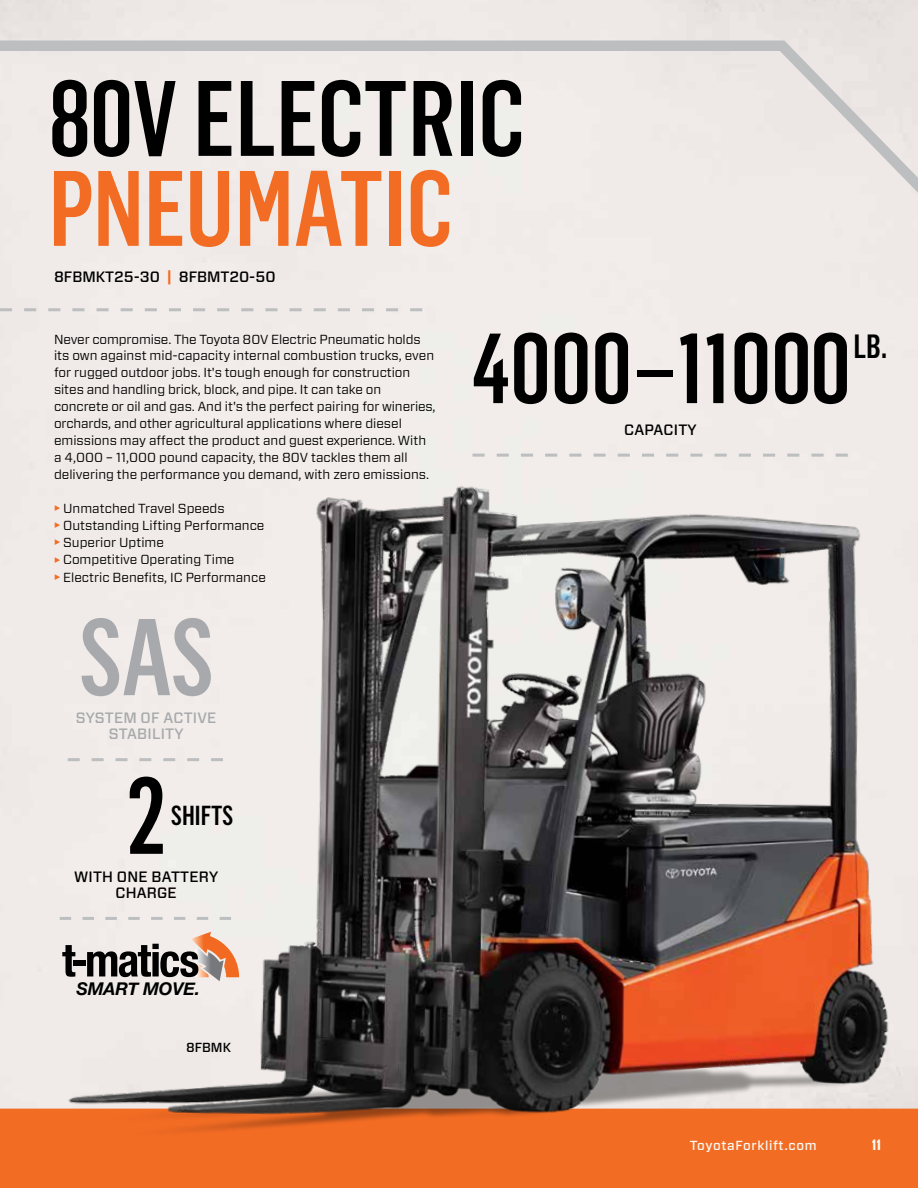
<style>
.page{position:relative;width:918px;height:1188px;background:#fff}
.page>*{position:absolute;margin:0;border:0;box-sizing:border-box;transform-origin:0 0}
.t1{font:500 106.5px "Flama Condensed";color:#a7a9ac}
.t2{font:500 106.5px "Flama Condensed";color:#000}
.t3{font:500 105px "Flama Condensed";color:#000}
.t4{font:500 105px "Flama Condensed";color:#f36c24}
.t5{font:500 97.5px "Flama Condensed";letter-spacing:-.005em;color:#000}
.t6{font:500 33px "Flama Condensed";color:#000}
.t7{font:500 27px "Flama Condensed";color:#000}
.t8{font:italic 700 17.55px "Helvetica Neue";letter-spacing:-.005em;color:#000}
.t9{font:500 15px/16.5px "Forza";letter-spacing:.015em;color:#000;text-align:center}
.t10{font:500 15px/16.5px "Forza";letter-spacing:.015em;color:#a7a9ac;text-align:center}
.t11{font:15px "Numbers Prospekt";color:#fbf9f2}
.t12{font:13.2px/17px "Forza";color:#000}
.t13{font:500 13.2px "Forza";letter-spacing:.05em;color:#fbf9f2}
.t14{font:500 13.2px "Forza";color:#000}
.s1{font-weight:700;color:#f36c24}
.s2{font-family:"Flama Condensed";font-weight:500;font-size:16.5px;color:#f36c24}
</style>
<div class="page">
<div style="left:0;top:1109px;width:918px;height:79px;background:#f36c24"></div>
<div style="left:0;top:35px;width:918px;height:201px;background:#f0ebe8"></div>
<img style="left:33px;top:462px;width:885px;height:716px">
<svg style="left:473px;top:454px;width:375px;height:3px"></svg>
<svg style="left:0;top:308px;width:422px;height:3px"></svg>
<svg style="left:68px;top:758px;width:155px;height:3px"></svg>
<svg style="left:60px;top:917px;width:171px;height:3px"></svg>
<svg style="left:62px;top:945px;width:13px;height:32px"></svg>
<div style="left:73px;top:961px;width:13px;height:5px;background:#000"></div>
<svg style="left:87px;top:932px;width:152px;height:49px;background:#b09f96"></svg>
<h2 class="t3" style="left:49px;top:52px;width:478px">80V ELECTRIC</h2>
<h2 class="t4" style="left:49px;top:142px;width:406px">PNEUMATIC</h2>
<p class="t9" style="left:54px;top:269px;width:223px">8FBMKT25-30 <span class="s1">|</span> 8FBMT20-50</p>
<p class="t12" style="left:54px;top:330px;width:383px">Never compromise. The Toyota 80V Electric Pneumatic holds its own against mid-capacity internal combustion trucks, even for rugged outdoor jobs. It's tough enough for construction sites and handling brick, block, and pipe. It can take on concrete or oil and gas. And it's the perfect pairing for wineries, orchards, and other agricultural applications where diesel emissions may affect the product and guest experience. With a 4,000 – 11,000 pound capacity, the 80V tackles them all delivering the performance you demand, with zero emissions.</p>
<p class="t12" style="left:54px;top:499px;width:213px"><span class="s2">►</span> Unmatched Travel Speeds<br><span class="s2">►</span> Outstanding Lifting Performance <span class="s2">►</span> Superior Uptime<br><span class="s2">►</span> Competitive Operating Time<br><span class="s2">►</span> Electric Benefits, IC Performance</p>
<h1 class="t1" style="left:78px;top:590px;width:137px">SAS</h1>
<p class="t10" style="left:76px;top:710px;width:142px">SYSTEM OF ACTIVE<br>STABILITY</p>
<h1 class="t2" style="left:126px;top:749px;width:42px">2</h1>
<p class="t9" style="left:74px;top:868px;width:146px">WITH ONE BATTERY<br>CHARGE</p>
<h3 class="t7" style="left:171px;top:798px;width:64px">SHIFTS</h3>
<h3 class="t8" style="left:76px;top:975px;width:125px">SMART MOVE.</h3>
<p class="t14" style="left:186px;top:1038px;width:46px">8FBMK</p>
<h3 class="t5" style="left:471px;top:307px;width:381px">4000–11000</h3>
<h3 class="t6" style="left:853px;top:326px;width:35px">LB.</h3>
<p class="t9" style="left:624px;top:422px;width:74px">CAPACITY</p>
<p class="t13" style="left:690px;top:1136px;width:129px">ToyotaForklift.com</p>
<p class="t11" style="left:872px;top:1138px;width:11px">11</p>
</div>
